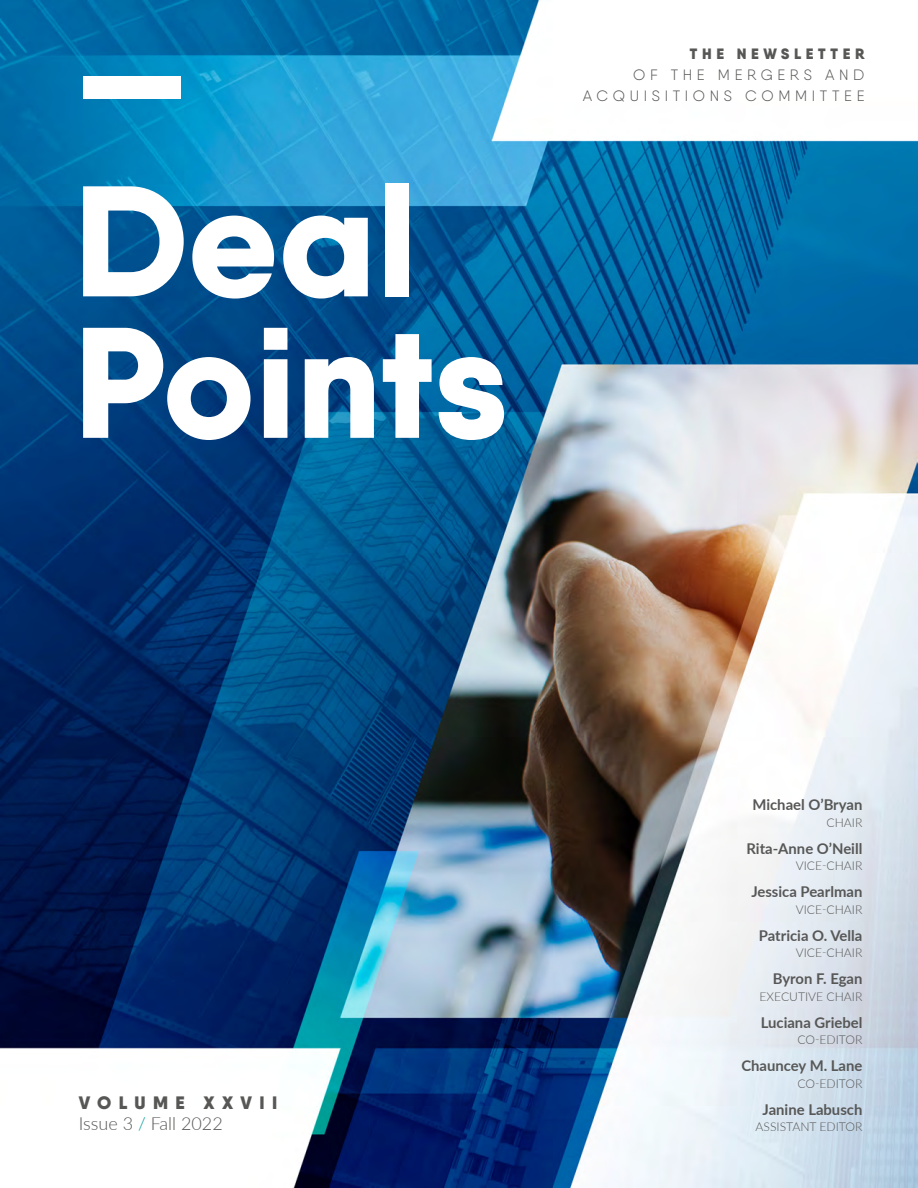
<style>
.page{position:relative;width:918px;height:1188px;background:#fff}
.page>*{position:absolute;margin:0;border:0;box-sizing:border-box;transform-origin:0 0}
.t1{font:800 157.2px/162.3px "Qanelas";color:#fff}
.t2{font:300 18px "Lato";color:#575756}
.t3{font:900 18px "Qanelas";letter-spacing:.41em;color:#575756}
.t4{font:300 15px/21px "Qanelas";letter-spacing:.31em;color:#575756;text-align:right}
.t5{font:900 15px "Qanelas";letter-spacing:.31em;color:#575756}
.t6{font:700 14.85px "Lato";color:#575756}
.t7{font:300 12.15px "Lato";color:#575756}
.s1{color:#009c9c}
</style>
<div class="page">
<img style="left:0;top:0;width:918px;height:1188px">
<h1 class="t1" style="left:74px;top:-3px;width:345px">—<br>Deal</h1>
<h1 class="t1" style="left:74px;top:300px;width:437px">Points</h1>
<p class="t5" style="left:690px;top:44px;width:176px">THE NEWSLETTER</p>
<p class="t4" style="left:583px;top:64px;width:283px">OF THE MERGERS AND<br>ACQUISITIONS COMMITTEE</p>
<p class="t3" style="left:79px;top:1091px;width:200px">VOLUME XXVII</p>
<p class="t2" style="left:79px;top:1111px;width:145px">Issue 3 <span class="s1">/</span> Fall 2022</p>
<p class="t6" style="left:752px;top:794px;width:111px">Michael O’Bryan</p>
<p class="t7" style="left:827px;top:814px;width:37px">CHAIR</p>
<p class="t6" style="left:746px;top:838px;width:117px">Rita-Anne O’Neill</p>
<p class="t7" style="left:796px;top:858px;width:68px">VICE-CHAIR</p>
<p class="t6" style="left:751px;top:881px;width:113px">Jessica Pearlman</p>
<p class="t7" style="left:796px;top:901px;width:68px">VICE-CHAIR</p>
<p class="t6" style="left:759px;top:925px;width:105px">Patricia O. Vella</p>
<p class="t7" style="left:796px;top:945px;width:68px">VICE-CHAIR</p>
<p class="t6" style="left:773px;top:968px;width:91px">Byron F. Egan</p>
<p class="t7" style="left:760px;top:988px;width:104px">EXECUTIVE CHAIR</p>
<p class="t6" style="left:761px;top:1012px;width:103px">Luciana Griebel</p>
<p class="t7" style="left:797px;top:1032px;width:67px">CO-EDITOR</p>
<p class="t6" style="left:741px;top:1055px;width:122px">Chauncey M. Lane</p>
<p class="t7" style="left:797px;top:1075px;width:67px">CO-EDITOR</p>
<p class="t6" style="left:763px;top:1099px;width:101px">Janine Labusch</p>
<p class="t7" style="left:756px;top:1119px;width:108px">ASSISTANT EDITOR</p>
</div>
